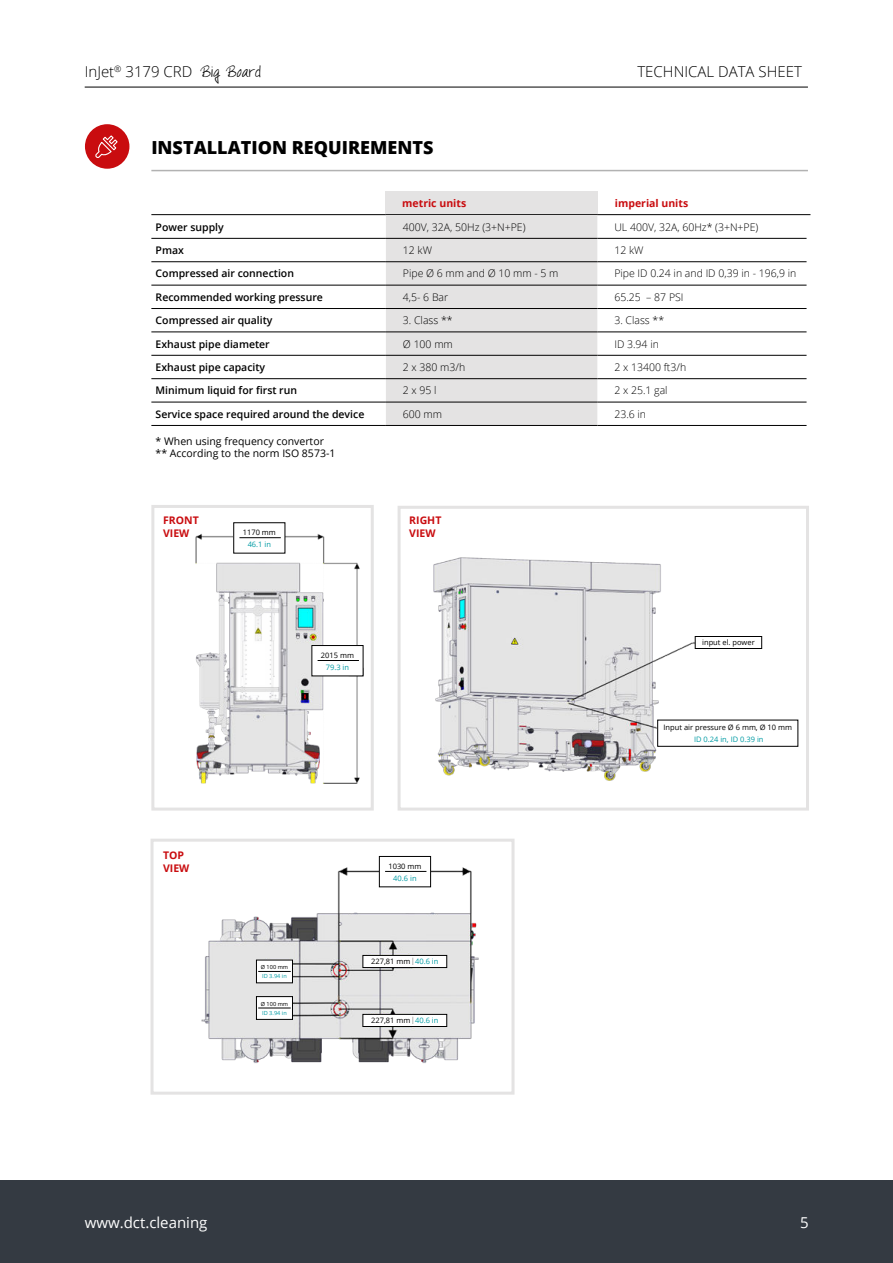
<style>
.page{position:relative;width:893px;height:1263px;background:#fff}
.page>*{position:absolute;margin:0;border:0;box-sizing:border-box;transform-origin:0 0}
.t1{font:800 18px "Open Sans";color:#000}
.t2{font:300 15px "Open Sans";color:#000}
.t3{font:15px "Open Sans";color:#fff}
.t4{font:300 10.5px "Open Sans";color:#000}
.t5{font:600 10.5px "Open Sans";color:#000}
.t6{font:10.5px/12px "Open Sans";color:#000}
.t7{font:700 10.5px/12.6px "Open Sans";color:#c90c0f}
.t8{font:7.5px "Open Sans";color:#000}
.t9{font:7.5px "Open Sans";color:#009ba4}
.t10{font:5.7px "Open Sans";color:#009ba4}
.t11{font:5.7px "Open Sans";color:#000}
.s1{font-family:"Talkingtothe Moon";font-weight:400}
.s2{font-size:10.2px}
.s3{color:#009ba4}
</style>
<div class="page">
<hr style="left:85px;top:87px;width:723px;height:1px;background:#000">
<div style="left:0;top:1180px;width:893px;height:83px;background:#343a42"></div>
<hr style="left:151px;top:170px;width:657px;height:1px;background:#b2b2b2">
<div style="left:85px;top:124px;width:44px;height:45px;background:#c90c0f;border-radius:50%"></div>
<svg style="left:95px;top:135px;width:23px;height:23px"></svg>
<div style="left:385px;top:191px;width:213px;height:24px;background:#e4e3e3"></div>
<hr style="left:151px;top:214px;width:234px;height:1px;background:#000">
<hr style="left:385px;top:214px;width:213px;height:1px;background:#000">
<hr style="left:598px;top:214px;width:212px;height:1px;background:#000">
<div style="left:386px;top:215px;width:211px;height:210px;background:#e4e3e3"></div>
<hr style="left:151px;top:308px;width:235px;height:1px;background:#000">
<hr style="left:386px;top:308px;width:211px;height:1px;background:#000">
<hr style="left:597px;top:308px;width:209px;height:1px;background:#000">
<hr style="left:151px;top:332px;width:235px;height:1px;background:#000">
<hr style="left:386px;top:332px;width:211px;height:1px;background:#000">
<hr style="left:597px;top:332px;width:209px;height:1px;background:#000">
<hr style="left:151px;top:261px;width:235px;height:1px;background:#000">
<hr style="left:386px;top:261px;width:211px;height:1px;background:#000">
<hr style="left:597px;top:261px;width:209px;height:1px;background:#000">
<hr style="left:151px;top:285px;width:235px;height:1px;background:#000">
<hr style="left:386px;top:285px;width:211px;height:1px;background:#000">
<hr style="left:597px;top:285px;width:209px;height:1px;background:#000">
<hr style="left:151px;top:238px;width:235px;height:1px;background:#000">
<hr style="left:386px;top:238px;width:211px;height:1px;background:#000">
<hr style="left:597px;top:238px;width:209px;height:1px;background:#000">
<hr style="left:151px;top:355px;width:235px;height:1px;background:#000">
<hr style="left:386px;top:355px;width:211px;height:1px;background:#000">
<hr style="left:597px;top:355px;width:209px;height:1px;background:#000">
<hr style="left:151px;top:378px;width:235px;height:1px;background:#000">
<hr style="left:386px;top:378px;width:211px;height:1px;background:#000">
<hr style="left:597px;top:378px;width:209px;height:1px;background:#000">
<hr style="left:151px;top:402px;width:235px;height:1px;background:#000">
<hr style="left:386px;top:402px;width:211px;height:1px;background:#000">
<hr style="left:597px;top:402px;width:209px;height:1px;background:#000">
<hr style="left:151px;top:425px;width:235px;height:1px;background:#000">
<hr style="left:386px;top:425px;width:211px;height:1px;background:#000">
<hr style="left:597px;top:425px;width:209px;height:1px;background:#000">
<img style="left:433px;top:557px;width:366px;height:224px">
<div style="left:398px;top:506px;width:411px;height:304px;border:3px solid #e4e3e3"></div>
<div style="left:658px;top:720px;width:140px;height:26px;background:#fff"></div>
<div style="left:657px;top:720px;width:141px;height:27px;border:1px solid #000"></div>
<div style="left:695px;top:636px;width:67px;height:12px;background:#fff"></div>
<div style="left:695px;top:636px;width:67px;height:13px;border:1px solid #000"></div>
<img style="left:195px;top:523px;width:169px;height:261px">
<div style="left:151px;top:505px;width:223px;height:305px;border:3px solid #e4e3e3"></div>
<div style="left:234px;top:523px;width:51px;height:30px;background:#fff"></div>
<hr style="left:239px;top:537px;width:42px;height:1px;background:#000">
<div style="left:312px;top:645px;width:51px;height:31px;background:#fff"></div>
<div style="left:311px;top:645px;width:52px;height:31px;border:1px solid #000"></div>
<hr style="left:318px;top:660px;width:41px;height:1px;background:#000">
<div style="left:233px;top:776px;width:46px;height:21px;background:#fff"></div>
<img style="left:201px;top:856px;width:278px;height:207px">
<div style="left:151px;top:839px;width:363px;height:256px;border:3px solid #e4e3e3"></div>
<div style="left:379px;top:856px;width:52px;height:31px;background:#fff"></div>
<div style="left:379px;top:856px;width:52px;height:31px;border:1px solid #000"></div>
<hr style="left:385px;top:871px;width:41px;height:1px;background:#000">
<div style="left:363px;top:955px;width:84px;height:12px;background:#fff"></div>
<div style="left:362px;top:955px;width:85px;height:13px;border:1px solid #000"></div>
<div style="left:363px;top:1014px;width:84px;height:12px;background:#fff"></div>
<div style="left:362px;top:1014px;width:85px;height:13px;border:1px solid #000"></div>
<div style="left:256px;top:960px;width:36px;height:23px;background:#fff"></div>
<div style="left:256px;top:960px;width:37px;height:23px;border:1px solid #000"></div>
<hr style="left:258px;top:971px;width:33px;height:1px;background:#000">
<div style="left:256px;top:996px;width:36px;height:23px;background:#fff"></div>
<div style="left:256px;top:996px;width:37px;height:24px;border:1px solid #000"></div>
<hr style="left:258px;top:1008px;width:33px;height:1px;background:#000">
<h2 class="t2" style="left:85px;top:67px;width:178px">InJet<sup>®</sup> 3179 CRD <span class="s1">Big Board</span></h2>
<h2 class="t2" style="left:637px;top:66px;width:166px">TECHNICAL DATA SHEET</h2>
<h1 class="t1" style="left:151px;top:141px;width:284px">INSTALLATION REQUIREMENTS</h1>
<p class="t7" style="left:402px;top:198px;width:65px">metric units</p>
<p class="t7" style="left:615px;top:198px;width:75px">imperial units</p>
<p class="t5" style="left:156px;top:223px;width:70px">Power supply</p>
<p class="t4" style="left:403px;top:223px;width:124px">400V, 32A, 50Hz (3+N+PE)</p>
<p class="t4" style="left:614px;top:223px;width:146px">UL 400V, 32A, 60Hz* (3+N+PE)</p>
<p class="t5" style="left:156px;top:246px;width:30px">Pmax</p>
<p class="t4" style="left:403px;top:246px;width:31px">12 kW</p>
<p class="t4" style="left:614px;top:246px;width:31px">12 kW</p>
<p class="t5" style="left:156px;top:269px;width:140px">Compressed air connection</p>
<p class="t4" style="left:403px;top:269px;width:157px">Pipe Ø 6 mm and Ø 10 mm - 5 m</p>
<p class="t4" style="left:614px;top:269px;width:184px">Pipe ID 0.24 in and ID 0,39 in - 196,9 in</p>
<p class="t5" style="left:156px;top:293px;width:169px">Recommended working pressure</p>
<p class="t4" style="left:403px;top:293px;width:47px">4,5- 6 Bar</p>
<p class="t4" style="left:614px;top:293px;width:71px">65.25 – 87 PSI</p>
<p class="t5" style="left:156px;top:316px;width:118px">Compressed air quality</p>
<p class="t4" style="left:403px;top:316px;width:51px">3. Class **</p>
<p class="t4" style="left:614px;top:316px;width:51px">3. Class **</p>
<p class="t5" style="left:156px;top:340px;width:116px">Exhaust pipe diameter</p>
<p class="t4" style="left:403px;top:340px;width:52px">Ø 100 mm</p>
<p class="t4" style="left:614px;top:340px;width:46px">ID 3.94 in</p>
<p class="t5" style="left:156px;top:363px;width:111px">Exhaust pipe capacity</p>
<p class="t4" style="left:403px;top:363px;width:64px">2 x 380 m3/h</p>
<p class="t4" style="left:614px;top:363px;width:73px">2 x 13400 ft3/h</p>
<p class="t5" style="left:156px;top:383px;width:143px">Minimum liquid for first run</p>
<p class="t4" style="left:403px;top:386px;width:35px">2 x 95 l</p>
<p class="t4" style="left:614px;top:386px;width:55px">2 x 25.1 gal</p>
<p class="t5" style="left:156px;top:410px;width:210px">Service space required around the device</p>
<p class="t4" style="left:403px;top:410px;width:41px">600 mm</p>
<p class="t4" style="left:614px;top:410px;width:33px">23.6 in</p>
<p class="t6" style="left:156px;top:436px;width:181px">* When using frequency convertor ** According to the norm ISO 8573-1</p>
<p class="t7" style="left:163px;top:515px;width:37px">FRONT<br>VIEW</p>
<p class="t8" style="left:243px;top:529px;width:35px">1170 mm</p>
<p class="t9" style="left:248px;top:541px;width:25px">46.1 in</p>
<p class="t8" style="left:321px;top:652px;width:35px">2015 mm</p>
<p class="t9" style="left:326px;top:664px;width:25px">79.3 in</p>
<p class="t7" style="left:409px;top:515px;width:34px">RIGHT<br>VIEW</p>
<p class="t7" style="left:163px;top:850px;width:28px">TOP<br>VIEW</p>
<p class="t8" style="left:388px;top:863px;width:35px">1030 mm</p>
<p class="t9" style="left:393px;top:875px;width:25px">40.6 in</p>
<p class="t11" style="left:261px;top:965px;width:29px">Ø 100 mm</p>
<p class="t10" style="left:262px;top:974px;width:26px">ID 3.94 in</p>
<p class="t11" style="left:261px;top:1001px;width:29px">Ø 100 mm</p>
<p class="t10" style="left:262px;top:1010px;width:26px">ID 3.94 in</p>
<p class="t8" style="left:371px;top:959px;width:69px">227,81 mm <span class="s2">I</span> <span class="s3">40.6 in</span></p>
<p class="t8" style="left:371px;top:1017px;width:69px">227,81 mm <span class="s2">I</span> <span class="s3">40.6 in</span></p>
<p class="t8" style="left:702px;top:640px;width:54px">input el. power</p>
<p class="t8" style="left:664px;top:724px;width:130px">Input air pressure Ø 6 mm, Ø 10 mm</p>
<p class="t9" style="left:694px;top:736px;width:71px">ID 0.24 in, ID 0.39 in</p>
<h2 class="t3" style="left:85px;top:1216px;width:124px">www.dct.cleaning</h2>
<h2 class="t3" style="left:800px;top:1216px;width:10px">5</h2>
</div>
